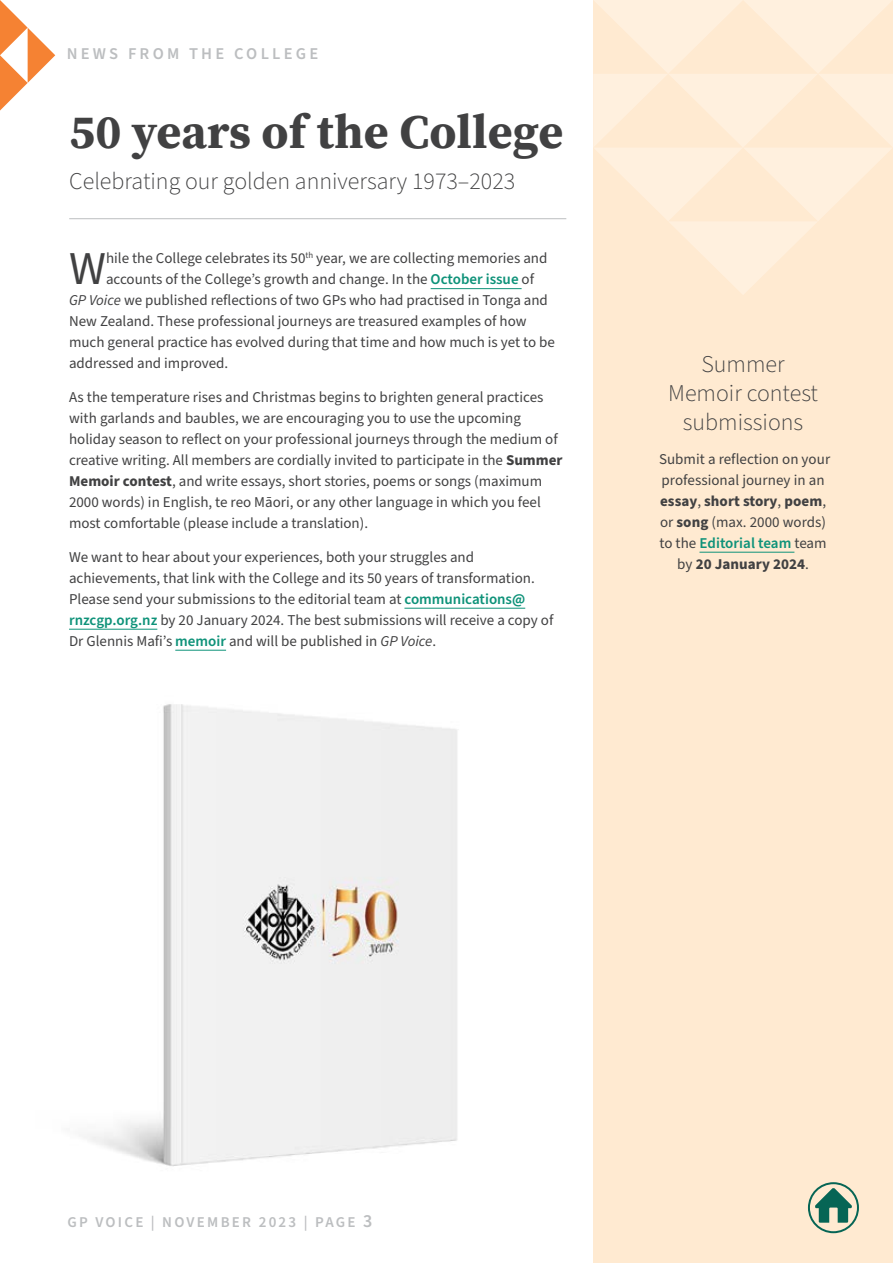
<style>
.page{position:relative;width:893px;height:1263px;background:#fff}
.page>*{position:absolute;margin:0;border:0;box-sizing:border-box;transform-origin:0 0}
.t1{font:700 48px "Source Serif Pro";letter-spacing:.005em;color:#414142}
.t2{font:46.95px "Source Sans Pro";color:#414142}
.t3{font:300 24px/28.8px "Source Sans Pro";color:#414142;text-align:center}
.t4{font:600 16.5px "Source Sans Pro";letter-spacing:.195em;color:#bcbec0}
.t5{font:15px/21px "Source Sans Pro";color:#414142}
.t6{font:600 15px "Source Sans Pro";letter-spacing:.15em;color:#bcbec0}
.s1{font-weight:600;color:#0e9279}
.s2{font-style:italic}
.s3{font-weight:700}
.s4{font-size:18px}
</style>
<div class="page">
<img style="left:84px;top:649px;width:373px;height:517px">
<div style="left:593px;top:0;width:300px;height:1263px;background:#ffead1"></div>
<hr style="left:69px;top:218px;width:497px;height:1px;background:#bcbec0">
<hr style="left:431px;top:288px;width:91px;height:1px;background:#0e9279">
<hr style="left:404px;top:608px;width:121px;height:1px;background:#0e9279">
<hr style="left:69px;top:629px;width:88px;height:1px;background:#0e9279">
<hr style="left:175px;top:650px;width:51px;height:1px;background:#0e9279">
<svg style="left:815px;top:1188px;width:37px;height:35px"></svg>
<div style="left:808px;top:1182px;width:51px;height:51px;border:2px solid #066555;border-radius:50%"></div>
<svg style="left:0;top:0;width:55px;height:111px"></svg>
<hr style="left:699px;top:552px;width:95px;height:1px;background:#0e9279">
<svg style="left:594px;top:0;width:299px;height:294px"></svg>
<p class="t4" style="left:67px;top:43px;width:253px">NEWS FROM THE COLLEGE</p>
<h1 class="t1" style="left:69px;top:98px;width:496px">50 years of the College</h1>
<h3 class="t3" style="left:69px;top:168px;width:448px">Celebrating our golden anniversary 1973–2023</h3>
<h2 class="t2" style="left:69px;top:237px;width:38px">W</h2>
<p class="t5" style="left:106px;top:248px;width:443px">hile the College celebrates its 50<sup>th</sup> year, we are collecting memories and</p>
<p class="t5" style="left:106px;top:269px;width:430px">accounts of the College’s growth and change. In the <span class="s1">October issue</span> of</p>
<p class="t5" style="left:69px;top:290px;width:480px"><span class="s2">GP Voice</span> we published reflections of two GPs who had practised in Tonga and</p>
<p class="t5" style="left:69px;top:311px;width:459px">New Zealand. These professional journeys are treasured examples of how</p>
<p class="t5" style="left:69px;top:332px;width:487px">much general practice has evolved during that time and how much is yet to be</p>
<p class="t5" style="left:69px;top:353px;width:161px">addressed and improved.</p>
<p class="t5" style="left:69px;top:387px;width:495px">As the temperature rises and Christmas begins to brighten general practices with garlands and baubles, we are encouraging you to use the upcoming holiday season to reflect on your professional journeys through the medium of creative writing. All members are cordially invited to participate in the <span class="s3">Summer Memoir contest</span>, and write essays, short stories, poems or songs (maximum 2000 words) in English, te reo Māori, or any other language in which you feel most comfortable (please include a translation).</p>
<p class="t5" style="left:69px;top:547px;width:486px">We want to hear about your experiences, both your struggles and achievements, that link with the College and its 50 years of transformation.<br>Please send your submissions to the editorial team at <span class="s1">communications@ rnzcgp.org.nz</span> by 20 January 2024. The best submissions will receive a copy of Dr Glennis Mafi’s <span class="s1">memoir</span> and will be published in <span class="s2">GP Voice</span>.</p>
<h3 class="t3" style="left:668px;top:351px;width:151px">Summer<br>Memoir contest submissions</h3>
<p class="t5" style="left:659px;top:449px;width:173px;text-align:center">Submit a reflection on your professional journey in an <span class="s3">essay</span>, <span class="s3">short story</span>, <span class="s3">poem</span>, or <span class="s3">song</span> (max. 2000 words) to the <span class="s1">Editorial team</span> team by <span class="s3">20 January 2024</span>.</p>
<p class="t6" style="left:68px;top:1212px;width:306px">GP VOICE | NOVEMBER 2023 | PAGE <span class="s4">3</span></p>
</div>
